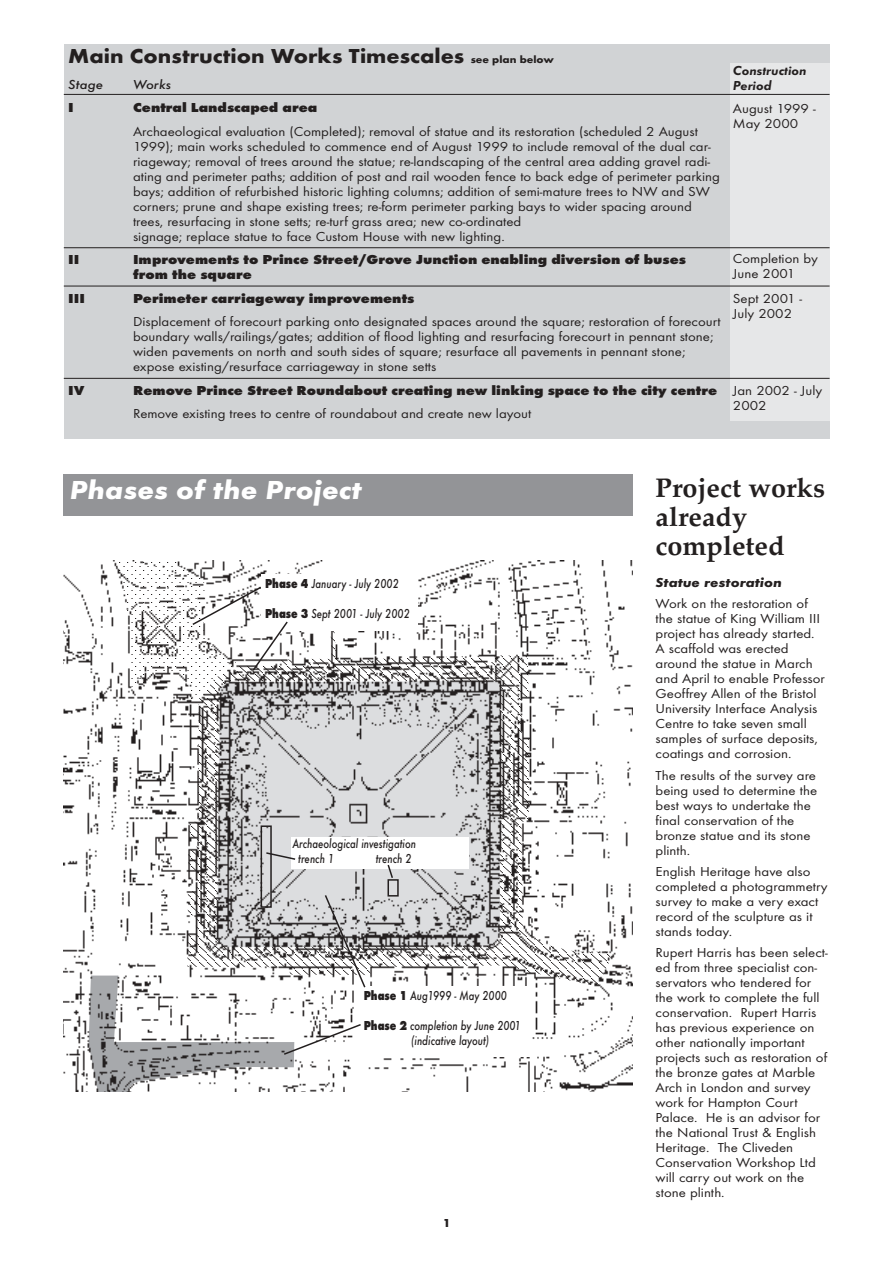
<style>
.page{position:relative;width:893px;height:1263px;background:#fff}
.page>*{position:absolute;margin:0;border:0;box-sizing:border-box;transform-origin:0 0}
.t1{font:700 27px/29px "Palatino";color:#231f1f}
.t2{font:italic 700 27px "Futura T";color:#fff;scale:1.1 1}
.t3{font:700 21px "Futura T";color:#231f1f;scale:1.1 1}
.t4{font:13.5px/15px "Futura T";color:#231f1f;scale:1.1 1}
.t5{font:800 13.5px/15px "Futura T";color:#231f1f;scale:1.1 1}
.t6{font:italic 500 13.5px/15px "Futura T";color:#231f1f;scale:.8 1}
.t7{font:italic 600 13.5px/15px "Futura T";color:#231f1f;scale:1.1 1}
.t8{font:italic 700 13.5px "Futura T";color:#231f1f;scale:1.1 1}
.t9{font:italic 500 13.5px "Futura T";color:#231f1f;scale:1.1 1}
.t10{font:700 12px "Futura T";color:#231f1f;scale:1.1 1}
.s1{font-size:10.5px}
.s2{font-weight:800;font-style:normal}
</style>
<div class="page">
<div style="left:64px;top:44px;width:765px;height:395px;background:#d1d3d5"></div>
<div style="left:730px;top:63px;width:99px;height:358px;background:#e6e7e8"></div>
<hr style="left:64px;top:94px;width:765px;height:1px;background:#231f1f">
<hr style="left:64px;top:247px;width:765px;height:1px;background:#231f1f">
<hr style="left:64px;top:286px;width:765px;height:1px;background:#231f1f">
<hr style="left:64px;top:378px;width:765px;height:1px;background:#231f1f">
<img style="left:64px;top:561px;width:568px;height:530px">
<div style="left:260px;top:574px;width:157px;height:56px;background:#fff"></div>
<div style="left:359px;top:986px;width:171px;height:70px;background:#fff"></div>
<svg style="left:191px;top:585px;width:176px;height:471px"></svg>
<div style="left:64px;top:475px;width:568px;height:41px;background:#939497"></div>
<div style="left:291px;top:838px;width:177px;height:31px;background:#fff"></div>
<svg style="left:260px;top:825px;width:139px;height:84px"></svg>
<h2 class="t3" style="left:68px;top:47px;width:443px">Main Construction Works Timescales <span class="s1">see plan below</span></h2>
<p class="t9" style="left:68px;top:78px;width:33px">Stage</p>
<p class="t9" style="left:133px;top:78px;width:36px">Works</p>
<p class="t5" style="left:68px;top:101px;width:7px">I</p>
<p class="t5" style="left:133px;top:101px;width:169px">Central Landscaped area</p>
<p class="t4" style="left:133px;top:124px;width:535px">Archaeological evaluation (Completed); removal of statue and its restoration (scheduled 2 August 1999); main works scheduled to commence end of August 1999 to include removal of the dual car&shy;riageway; removal of trees around the statue; re-landscaping of the central area adding gravel radi&shy;ating and perimeter paths; addition of post and rail wooden fence to back edge of perimeter parking bays; addition of refurbished historic lighting columns; addition of semi-mature trees to NW and SW corners; prune and shape existing trees; re-form perimeter parking bays to wider spacing around trees, resurfacing in stone setts; re-turf grass area; new co-ordinated<br>signage; replace statue to face Custom House with new lighting.</p>
<p class="t5" style="left:68px;top:253px;width:12px">II</p>
<p class="t5" style="left:133px;top:253px;width:504px">Improvements to Prince Street/Grove Junction enabling diversion of buses from the square</p>
<p class="t5" style="left:68px;top:292px;width:17px">III</p>
<p class="t5" style="left:133px;top:292px;width:257px">Perimeter carriageway improvements</p>
<p class="t4" style="left:133px;top:315px;width:535px">Displacement of forecourt parking onto designated spaces around the square; restoration of forecourt boundary walls/railings/gates; addition of flood lighting and resurfacing forecourt in pennant stone; widen pavements on north and south sides of square; resurface all pavements in pennant stone; expose existing/resurface carriageway in stone setts</p>
<p class="t5" style="left:68px;top:384px;width:16px">IV</p>
<p class="t5" style="left:133px;top:384px;width:532px">Remove Prince Street Roundabout creating new linking space to the city centre</p>
<p class="t4" style="left:133px;top:407px;width:363px">Remove existing trees to centre of roundabout and create new layout</p>
<p class="t7" style="left:733px;top:64px;width:68px">Construction<br>Period</p>
<p class="t4" style="left:733px;top:102px;width:77px">August 1999 -<br>May 2000</p>
<p class="t4" style="left:733px;top:252px;width:79px">Completion by<br>June 2001</p>
<p class="t4" style="left:733px;top:292px;width:64px">Sept 2001 -<br>July 2002</p>
<p class="t4" style="left:733px;top:384px;width:83px">Jan 2002 - July<br>2002</p>
<h1 class="t2" style="left:70px;top:479px;width:266px">Phases of the Project</h1>
<h1 class="t1" style="left:655px;top:477px;width:171px">Project works already completed</h1>
<p class="t6" style="left:265px;top:577px;width:169px"><span class="s2">Phase 4</span> January - July 2002</p>
<p class="t6" style="left:265px;top:607px;width:182px"><span class="s2">Phase 3</span> Sept 2001 - July 2002</p>
<p class="t6" style="left:298px;top:837px;width:149px;text-indent:-6px">Archaeological investigation trench 1</p>
<p class="t6" style="left:376px;top:852px;width:46px">trench 2</p>
<p class="t6" style="left:364px;top:988px;width:180px"><span class="s2">Phase 1</span> Aug1999 - May 2000</p>
<p class="t6" style="left:411px;top:1018px;width:139px;text-indent:-48px"><span class="s2">Phase 2</span> completion by June 2001 (indicative layout)</p>
<p class="t10" style="left:442px;top:1218px;width:9px">1</p>
<p class="t8" style="left:655px;top:577px;width:116px">Statue restoration</p>
<p class="t4" style="left:655px;top:597px;width:155px">Work on the restoration of the statue of King William III project has already started.<br>A scaffold was erected around the statue in March and April to enable Professor<br>Geoffrey Allen of the Bristol<br>University Interface Analysis<br>Centre to take seven small samples of surface deposits, coatings and corrosion.</p>
<p class="t4" style="left:655px;top:768px;width:148px">The results of the survey are being used to determine the best ways to undertake the final conservation of the bronze statue and its stone plinth.</p>
<p class="t4" style="left:655px;top:865px;width:158px">English Heritage have also completed a photogrammetry survey to make a very exact record of the sculpture as it stands today.</p>
<p class="t4" style="left:655px;top:946px;width:158px">Rupert Harris has been select&shy;ed from three specialist con&shy;servators who tendered for the work to complete the full conservation. Rupert Harris has previous experience on other nationally important projects such as restoration of the bronze gates at Marble<br>Arch in London and survey work for Hampton Court<br>Palace. He is an advisor for the National Trust &amp; English<br>Heritage. The Cliveden<br>Conservation Workshop Ltd will carry out work on the stone plinth.</p>
</div>
